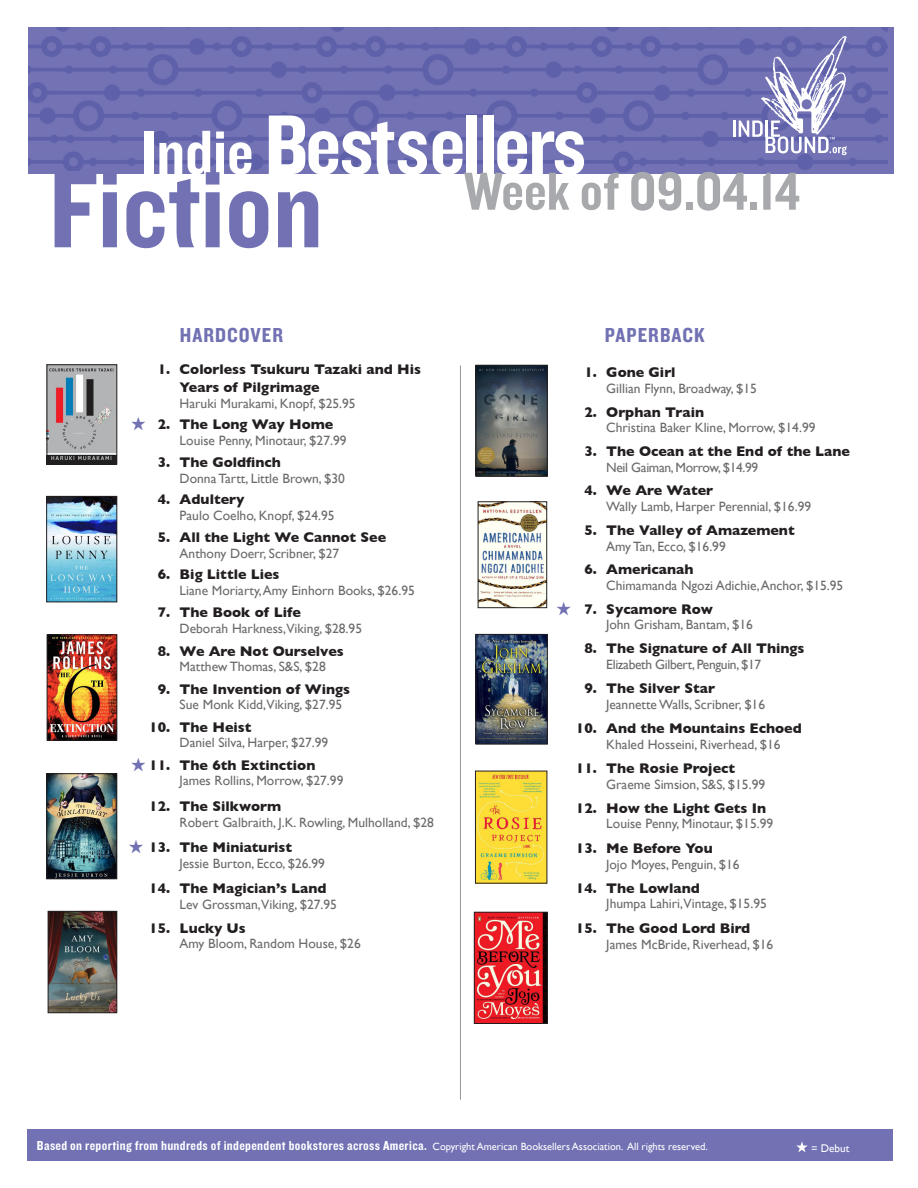
<style>
.page{position:relative;width:918px;height:1188px;background:#fff}
.page>*{position:absolute;margin:0;border:0;box-sizing:border-box;transform-origin:0 0}
.t1{font:114.6px "Knockout 50 Welterweight";color:#7171b3}
.t2{font:88.05px "Knockout 50 Welterweight";letter-spacing:-.03em;color:#fff}
.t3{font:55.5px "Knockout 50 Welterweight";color:#a8a9ad}
.t4{font:21px "Knockout 50 Welterweight";letter-spacing:.05em;color:#7171b3}
.GGTitle{font:700 14.25px/18px "Gill Sans";color:#231f20}
.GGAuthor__Pub__Price{font:13.5px "Gill Sans";color:#6b6b6e}
.t5{font:13.5px "Knockout 50 Welterweight";letter-spacing:.025em;color:#fff}
.GGAuthor__Pub__Price-2{font:13.5px "Gill Sans";letter-spacing:-.025em;color:#6b6b6e}
.t6{font:11.1px "Gill Sans";color:#fff}
.s1{font-size:65.1px}
.s2{font-family:"Gill Sans";font-size:10.5px}
</style>
<div class="page">
<img style="left:49px;top:367px;width:66px;height:95px">
<div style="left:47px;top:365px;width:70px;height:99px;border:1px solid #231f20"></div>
<img style="left:48px;top:498px;width:67px;height:102px">
<div style="left:46px;top:496px;width:71px;height:106px;border:1px solid #231f20"></div>
<img style="left:49px;top:637px;width:66px;height:101px">
<div style="left:47px;top:635px;width:70px;height:105px;border:1px solid #231f20"></div>
<img style="left:50px;top:913px;width:65px;height:98px">
<div style="left:48px;top:911px;width:69px;height:102px;border:1px solid #231f20"></div>
<img style="left:48px;top:776px;width:67px;height:101px">
<div style="left:46px;top:774px;width:71px;height:105px;border:1px solid #231f20"></div>
<img style="left:477px;top:773px;width:68px;height:108px">
<div style="left:475px;top:771px;width:72px;height:112px;border:1px solid #231f20"></div>
<img style="left:476px;top:914px;width:70px;height:108px">
<div style="left:474px;top:912px;width:74px;height:112px;border:1px solid #231f20"></div>
<img style="left:478px;top:367px;width:68px;height:108px">
<div style="left:476px;top:365px;width:72px;height:112px;border:1px solid #231f20"></div>
<img style="left:478px;top:636px;width:68px;height:106px">
<div style="left:476px;top:634px;width:72px;height:110px;border:1px solid #231f20"></div>
<img style="left:480px;top:504px;width:65px;height:102px">
<div style="left:478px;top:502px;width:69px;height:106px;border:1px solid #231f20"></div>
<img style="left:28px;top:27px;width:860px;height:146px">
<hr style="left:460px;top:366px;width:1px;height:734px;background:#939598">
<div style="left:27px;top:1129px;width:866px;height:32px;background:#7171b3"></div>
<hr style="left:733px;top:121px;width:3px;height:16px;background:#fff">
<svg style="left:739px;top:36px;width:108px;height:119px"></svg>
<svg style="left:796px;top:1141px;width:12px;height:11px"></svg>
<p class="t2" style="left:141px;top:87px;width:447px"><span class="s1">Indie</span> Bestsellers</p>
<p class="t1" style="left:49px;top:134px;width:276px">Fiction</p>
<p class="t3" style="left:464px;top:155px;width:338px">Week of 09.04.14</p>
<p class="t4" style="left:180px;top:321px;width:105px">HARDCOVER</p>
<p class="t4" style="left:605px;top:321px;width:101px">PAPERBACK</p>
<p class="GGTitle" style="left:180px;top:360px;width:243px;text-indent:-22px">1. Colorless Tsukuru Tazaki and His<br>Years of Pilgrimage</p>
<p class="GGAuthor__Pub__Price" style="left:180px;top:396px;width:178px">Haruki Murakami, Knopf, $25.95</p>
<p class="GGTitle" style="left:158px;top:415px;width:177px">2. The Long Way Home</p>
<p class="GGAuthor__Pub__Price" style="left:180px;top:433px;width:168px">Louise Penny, Minotaur, $27.99</p>
<p class="GGTitle" style="left:158px;top:453px;width:125px">3. The Goldfinch</p>
<p class="GGAuthor__Pub__Price" style="left:180px;top:471px;width:167px">Donna Tartt, Little Brown, $30</p>
<p class="GGTitle" style="left:158px;top:490px;width:88px">4. Adultery</p>
<p class="GGAuthor__Pub__Price" style="left:180px;top:508px;width:156px">Paulo Coelho, Knopf, $24.95</p>
<p class="GGTitle" style="left:158px;top:528px;width:230px">5. All the Light We Cannot See</p>
<p class="GGAuthor__Pub__Price" style="left:180px;top:546px;width:161px">Anthony Doerr, Scribner, $27</p>
<p class="GGTitle" style="left:158px;top:565px;width:123px">6. Big Little Lies</p>
<p class="GGAuthor__Pub__Price" style="left:180px;top:583px;width:237px">Liane Moriarty, Amy Einhorn Books, $26.95</p>
<p class="GGTitle" style="left:158px;top:604px;width:145px">7. The Book of Life</p>
<p class="GGAuthor__Pub__Price" style="left:180px;top:621px;width:184px">Deborah Harkness,Viking, $28.95</p>
<p class="GGTitle" style="left:158px;top:642px;width:188px">8. We Are Not Ourselves</p>
<p class="GGAuthor__Pub__Price" style="left:180px;top:659px;width:148px">Matthew Thomas, S&amp;S, $28</p>
<p class="GGTitle" style="left:158px;top:680px;width:194px">9. The Invention of Wings</p>
<p class="GGAuthor__Pub__Price" style="left:180px;top:697px;width:164px">Sue Monk Kidd,Viking, $27.95</p>
<p class="GGTitle" style="left:149px;top:718px;width:104px">10. The Heist</p>
<p class="GGAuthor__Pub__Price" style="left:180px;top:735px;width:150px">Daniel Silva, Harper, $27.99</p>
<p class="GGTitle" style="left:149px;top:756px;width:168px">11. The 6th Extinction</p>
<p class="GGAuthor__Pub__Price" style="left:180px;top:773px;width:165px">James Rollins, Morrow, $27.99</p>
<p class="GGTitle" style="left:149px;top:797px;width:134px">12. The Silkworm</p>
<p class="GGAuthor__Pub__Price" style="left:180px;top:814px;width:256px">Robert Galbraith, J.K. Rowling, Mulholland, $28</p>
<p class="GGTitle" style="left:149px;top:838px;width:144px">13. The Miniaturist</p>
<p class="GGAuthor__Pub__Price" style="left:180px;top:855px;width:147px">Jessie Burton, Ecco, $26.99</p>
<p class="GGTitle" style="left:149px;top:879px;width:179px">14. The Magician’s Land</p>
<p class="GGAuthor__Pub__Price" style="left:180px;top:896px;width:159px">Lev Grossman,Viking, $27.95</p>
<p class="GGTitle" style="left:149px;top:919px;width:98px">15. Lucky Us</p>
<p class="GGAuthor__Pub__Price" style="left:180px;top:936px;width:183px">Amy Bloom, Random House, $26</p>
<p class="GGTitle" style="left:584px;top:363px;width:93px">1. Gone Girl</p>
<p class="GGAuthor__Pub__Price" style="left:606px;top:381px;width:152px">Gillian Flynn, Broadway, $15</p>
<p class="GGTitle" style="left:584px;top:403px;width:121px">2. Orphan Train</p>
<p class="GGAuthor__Pub__Price" style="left:606px;top:420px;width:211px">Christina Baker Kline, Morrow, $14.99</p>
<p class="GGTitle" style="left:584px;top:442px;width:267px">3. The Ocean at the End of the Lane</p>
<p class="GGAuthor__Pub__Price-2" style="left:606px;top:459px;width:153px">Neil Gaiman, Morrow, $14.99</p>
<p class="GGTitle" style="left:584px;top:482px;width:130px">4. We Are Water</p>
<p class="GGAuthor__Pub__Price" style="left:606px;top:499px;width:206px">Wally Lamb, Harper Perennial, $16.99</p>
<p class="GGTitle" style="left:584px;top:521px;width:212px">5. The Valley of Amazement</p>
<p class="GGAuthor__Pub__Price" style="left:606px;top:538px;width:121px">Amy Tan, Ecco, $16.99</p>
<p class="GGTitle" style="left:584px;top:560px;width:111px">6. Americanah</p>
<p class="GGAuthor__Pub__Price" style="left:606px;top:577px;width:239px">Chimamanda Ngozi Adichie, Anchor, $15.95</p>
<p class="GGTitle" style="left:584px;top:600px;width:130px">7. Sycamore Row</p>
<p class="GGAuthor__Pub__Price" style="left:606px;top:617px;width:148px">John Grisham, Bantam, $16</p>
<p class="GGTitle" style="left:584px;top:639px;width:222px">8. The Signature of All Things</p>
<p class="GGAuthor__Pub__Price-2" style="left:606px;top:656px;width:156px">Elizabeth Gilbert, Penguin, $17</p>
<p class="GGTitle" style="left:584px;top:680px;width:132px">9. The Silver Star</p>
<p class="GGAuthor__Pub__Price" style="left:606px;top:697px;width:160px">Jeannette Walls, Scribner, $16</p>
<p class="GGTitle" style="left:576px;top:719px;width:227px">10. And the Mountains Echoed</p>
<p class="GGAuthor__Pub__Price" style="left:606px;top:736px;width:176px">Khaled Hosseini, Riverhead, $16</p>
<p class="GGTitle" style="left:576px;top:759px;width:161px">11. The Rosie Project</p>
<p class="GGAuthor__Pub__Price" style="left:606px;top:777px;width:160px">Graeme Simsion, S&amp;S, $15.99</p>
<p class="GGTitle" style="left:576px;top:799px;width:192px">12. How the Light Gets In</p>
<p class="GGAuthor__Pub__Price" style="left:606px;top:816px;width:168px">Louise Penny, Minotaur, $15.99</p>
<p class="GGTitle" style="left:576px;top:839px;width:138px">13. Me Before You</p>
<p class="GGAuthor__Pub__Price" style="left:606px;top:856px;width:135px">Jojo Moyes, Penguin, $16</p>
<p class="GGTitle" style="left:576px;top:879px;width:126px">14. The Lowland</p>
<p class="GGAuthor__Pub__Price" style="left:606px;top:896px;width:162px">Jhumpa Lahiri,Vintage, $15.95</p>
<p class="GGTitle" style="left:576px;top:919px;width:176px">15. The Good Lord Bird</p>
<p class="GGAuthor__Pub__Price" style="left:606px;top:936px;width:168px">James McBride, Riverhead, $16</p>
<p class="t5" style="left:37px;top:1137px;width:672px">Based on reporting from hundreds of independent bookstores across America. <span class="s2">Copyright American Booksellers Association. All rights reserved.</span></p>
<p class="t6" style="left:811px;top:1141px;width:40px">= Debut</p>
</div>
